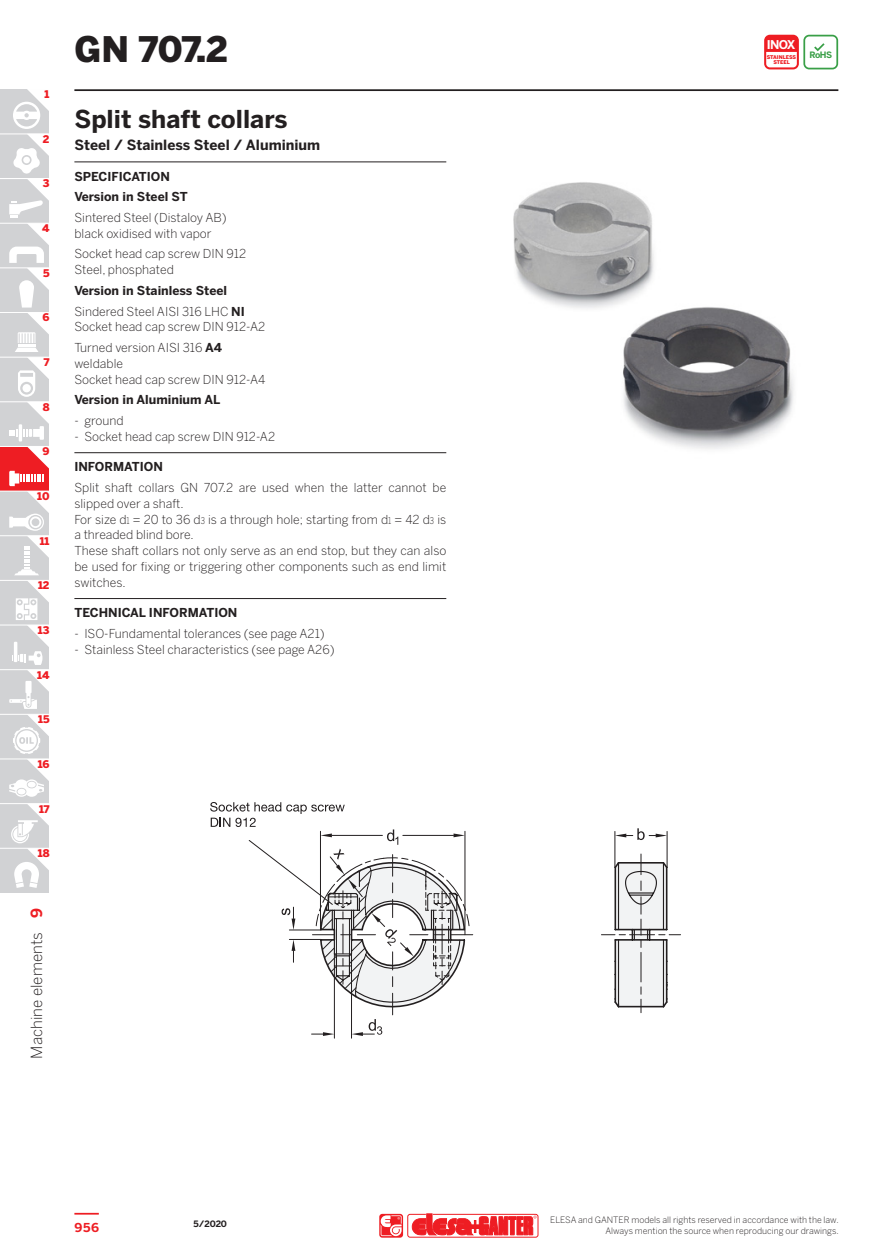
<style>
.page{position:relative;width:888px;height:1260px;background:#fff}
.page>*{position:absolute;margin:0;border:0;box-sizing:border-box;transform-origin:0 0}
.series{font:900 35px "Benton Sans";color:#231f20}
.subtitle_eg{font:700 24.5px "Benton Sans";color:#231f20}
.t1{font:300 15.4px "Benton Sans";color:#231f20}
.t2{font:700 15.4px "Benton Sans";color:#ee1d23}
.subtitle_eg_sec{font:700 14px "Benton Sans";color:#231f20}
.description{font:300 12.25px/15.8px "Benton Sans";color:#231f20;text-align:justify}
.description_spacebef{font:300 12.25px/15.8px "Benton Sans";color:#231f20}
.title_noline{font:700 12.25px "Benton Sans";color:#231f20}
.description_Ganter{font:300 12.25px/15.8px "Benton Sans";color:#231f20}
.t3{font:700 12.25px "Benton Sans";color:#ee1d23}
.t4{font:700 12.08px "Benton Sans";color:#fff}
.t5{font:900 10.5px "Benton Sans";color:#ee1d23}
.t6{font:300 8.75px "Benton Sans";color:#231f20}
.t7{font:700 8.75px "Benton Sans";color:#231f20}
.t8{font:700 8.75px "Benton Sans";color:#399f47}
.t9{font:900 5.08px/4.9px "Benton Sans";letter-spacing:-.005em;color:#ee1d23;text-align:center}
.s1{font-weight:700}
.s2{font-size:9.1px}
</style>
<div class="page">
<hr style="left:74px;top:1213px;width:25px;height:2px;background:#ee1d23">
<div style="left:407px;top:1214px;width:131px;height:24px;border:1px solid #ee1d23;border-radius:2px"></div>
<svg style="left:412px;top:1214px;width:125px;height:22px"></svg>
<svg style="left:379px;top:1214px;width:24px;height:24px"></svg>
<hr style="left:74px;top:89px;width:764px;height:2px;background:#231f20">
<div style="left:0;top:179px;width:49px;height:44px;background:#d1d2d4"></div>
<div style="left:0;top:223px;width:49px;height:45px;background:#d1d2d4"></div>
<div style="left:0;top:134px;width:49px;height:44px;background:#d1d2d4"></div>
<div style="left:0;top:89px;width:49px;height:45px;background:#d1d2d4"></div>
<div style="left:0;top:268px;width:49px;height:45px;background:#d1d2d4"></div>
<div style="left:0;top:447px;width:49px;height:44px;background:#ee1d23"></div>
<div style="left:0;top:625px;width:49px;height:45px;background:#d1d2d4"></div>
<div style="left:0;top:804px;width:49px;height:44px;background:#d1d2d4"></div>
<div style="left:0;top:313px;width:49px;height:44px;background:#d1d2d4"></div>
<div style="left:0;top:491px;width:49px;height:45px;background:#d1d2d4"></div>
<div style="left:0;top:670px;width:49px;height:44px;background:#d1d2d4"></div>
<div style="left:0;top:848px;width:49px;height:45px;background:#d1d2d4"></div>
<div style="left:0;top:357px;width:49px;height:45px;background:#d1d2d4"></div>
<div style="left:0;top:536px;width:49px;height:44px;background:#d1d2d4"></div>
<div style="left:0;top:714px;width:49px;height:45px;background:#d1d2d4"></div>
<div style="left:0;top:402px;width:49px;height:44px;background:#d1d2d4"></div>
<div style="left:0;top:580px;width:49px;height:45px;background:#d1d2d4"></div>
<div style="left:0;top:759px;width:49px;height:45px;background:#d1d2d4"></div>
<hr style="left:0;top:134px;width:49px;height:1px;background:#fff">
<hr style="left:0;top:357px;width:49px;height:1px;background:#fff">
<hr style="left:0;top:580px;width:49px;height:1px;background:#fff">
<hr style="left:0;top:803px;width:49px;height:1px;background:#fff">
<hr style="left:0;top:401px;width:49px;height:1px;background:#fff">
<hr style="left:0;top:625px;width:49px;height:1px;background:#fff">
<hr style="left:0;top:848px;width:49px;height:1px;background:#fff">
<hr style="left:0;top:223px;width:49px;height:1px;background:#fff">
<hr style="left:0;top:669px;width:49px;height:1px;background:#fff">
<hr style="left:0;top:267px;width:49px;height:1px;background:#fff">
<hr style="left:0;top:491px;width:49px;height:1px;background:#fff">
<hr style="left:0;top:535px;width:49px;height:1px;background:#fff">
<hr style="left:0;top:714px;width:49px;height:1px;background:#fff">
<hr style="left:0;top:759px;width:49px;height:1px;background:#fff">
<hr style="left:0;top:312px;width:49px;height:1px;background:#fff">
<svg style="left:11px;top:804px;width:38px;height:84px"></svg>
<svg style="left:9px;top:89px;width:40px;height:708px"></svg>
<svg style="left:764px;top:35px;width:74px;height:34px"></svg>
<hr style="left:74px;top:162px;width:372px;height:1px;background:#231f20">
<hr style="left:74px;top:452px;width:372px;height:1px;background:#231f20">
<hr style="left:74px;top:598px;width:372px;height:1px;background:#231f20">
<img style="left:513px;top:182px;width:281px;height:267px">
<hr style="left:334px;top:966px;width:1px;height:72px;background:#231f20">
<hr style="left:351px;top:966px;width:1px;height:72px;background:#231f20">
<svg style="left:210px;top:802px;width:471px;height:234px"></svg>
<p class="t5" style="left:45px;top:87px;width:6px">1</p>
<p class="t5" style="left:43px;top:131px;width:8px">2</p>
<p class="t5" style="left:43px;top:176px;width:8px">3</p>
<p class="t5" style="left:42px;top:220px;width:9px">4</p>
<p class="t5" style="left:43px;top:265px;width:8px">5</p>
<p class="t5" style="left:43px;top:310px;width:9px">6</p>
<p class="t5" style="left:44px;top:354px;width:7px">7</p>
<p class="t5" style="left:43px;top:399px;width:8px">8</p>
<p class="t5" style="left:43px;top:444px;width:9px">9</p>
<p class="t5" style="left:37px;top:488px;width:14px">10</p>
<p class="t5" style="left:40px;top:533px;width:11px">11</p>
<p class="t5" style="left:38px;top:578px;width:13px">12</p>
<p class="t5" style="left:38px;top:622px;width:13px">13</p>
<p class="t5" style="left:37px;top:667px;width:14px">14</p>
<p class="t5" style="left:38px;top:712px;width:13px">15</p>
<p class="t5" style="left:38px;top:756px;width:13px">16</p>
<p class="t5" style="left:39px;top:801px;width:12px">17</p>
<p class="t5" style="left:38px;top:846px;width:13px">18</p>
<p class="t2" style="left:25px;top:918px;width:12px;rotate:-90deg">9</p>
<p class="t1" style="left:26px;top:1059px;width:127px;rotate:-90deg">Machine elements</p>
<p class="series" style="left:74px;top:23px;width:155px">GN 707.2</p>
<p class="subtitle_eg" style="left:74px;top:101px;width:215px">Split shaft collars</p>
<p class="subtitle_eg_sec" style="left:74px;top:135px;width:247px">Steel / Stainless Steel / Aluminium</p>
<p class="title_noline" style="left:74px;top:167px;width:97px">SPECIFICATION</p>
<p class="title_noline" style="left:74px;top:188px;width:115px">Version in Steel ST</p>
<p class="description_spacebef" style="left:74px;top:209px;width:154px">Sintered Steel (Distaloy AB)</p>
<p class="description" style="left:74px;top:225px;width:139px">black oxidised with vapor</p>
<p class="description_spacebef" style="left:74px;top:245px;width:173px">Socket head cap screw DIN 912</p>
<p class="description" style="left:74px;top:261px;width:101px">Steel, phosphated</p>
<p class="title_noline" style="left:74px;top:281px;width:154px">Version in Stainless Steel</p>
<p class="description_spacebef" style="left:74px;top:303px;width:172px">Sindered Steel AISI 316 LHC <span class="s1">NI</span></p>
<p class="description" style="left:74px;top:318px;width:192px">Socket head cap screw DIN 912-A2</p>
<p class="description_spacebef" style="left:74px;top:339px;width:149px">Turned version AISI 316 <span class="s1">A4</span></p>
<p class="description_Ganter" style="left:74px;top:355px;width:50px">weldable</p>
<p class="description" style="left:74px;top:371px;width:192px">Socket head cap screw DIN 912-A4</p>
<p class="title_noline" style="left:74px;top:391px;width:148px">Version in Aluminium AL</p>
<p class="description" style="left:74px;top:412px;width:51px">- ground</p>
<p class="description" style="left:74px;top:428px;width:202px">- Socket head cap screw DIN 912-A2</p>
<p class="title_noline" style="left:74px;top:458px;width:90px">INFORMATION</p>
<p class="description_spacebef" style="left:74px;top:479px;width:373px">Split shaft collars GN 707.2 are used when the latter cannot be slipped over a shaft.</p>
<p class="description_Ganter" style="left:74px;top:511px;width:373px">For size d<span class="s2">1</span> = 20 to 36 d<span class="s2">3</span> is a through hole; starting from d<span class="s2">1</span> = 42 d<span class="s2">3</span> is a threaded blind bore.</p>
<p class="description" style="left:74px;top:542px;width:373px">These shaft collars not only serve as an end stop, but they can also be used for fixing or triggering other components such as end limit switches.</p>
<p class="title_noline" style="left:74px;top:604px;width:165px">TECHNICAL INFORMATION</p>
<p class="description" style="left:74px;top:625px;width:252px">- ISO-Fundamental tolerances (see page A21)</p>
<p class="description" style="left:74px;top:641px;width:262px">- Stainless Steel characteristics (see page A26)</p>
<p class="t4" style="left:767px;top:38px;width:30px">INOX</p>
<p class="t9" style="left:767px;top:55px;width:31px">STAINLESS<br>STEEL</p>
<p class="t8" style="left:810px;top:49px;width:24px">RoHS</p>
<p class="t6" style="left:550px;top:1214px;width:290px">ELESA and GANTER models all rights reserved in accordance with the law.</p>
<p class="t7" style="left:193px;top:1218px;width:35px">5/2020</p>
<p class="t3" style="left:74px;top:1219px;width:26px">956</p>
<p class="t6" style="left:605px;top:1225px;width:235px">Always mention the source when reproducing our drawings.</p>
</div>
